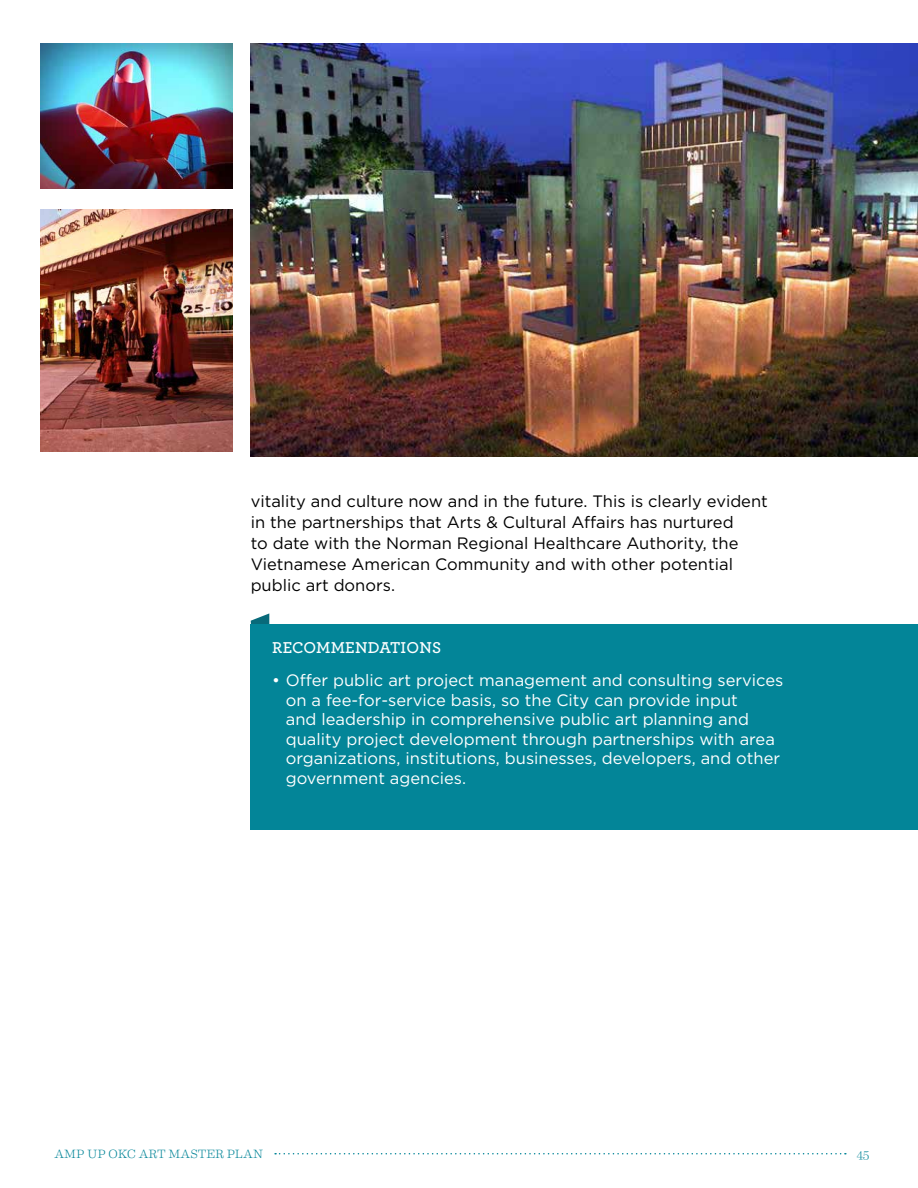
<style>
.page{position:relative;width:918px;height:1188px;background:#fff}
.page>*{position:absolute;margin:0;border:0;box-sizing:border-box;transform-origin:0 0}
.t1{font:16.5px/19.5px "Gotham";color:#fff}
.t2{font:16.5px/21px "Gotham";color:#000}
.t3{font:600 16.5px "Archer Pro";letter-spacing:.01em;color:#fff}
.t4{font:300 12px "Eames Century Modern";letter-spacing:-.015em;color:#038598}
</style>
<div class="page">
<svg style="left:275px;top:1153px;width:571px;height:1px"></svg>
<svg style="left:251px;top:613px;width:18px;height:11px"></svg>
<div style="left:251px;top:624px;width:667px;height:206px;background:#038598"></div>
<img style="left:40px;top:44px;width:193px;height:144px">
<img style="left:251px;top:43px;width:667px;height:413px">
<img style="left:40px;top:210px;width:193px;height:241px">
<p class="t2" style="left:251px;top:490px;width:519px">vitality and culture now and in the future. This is clearly evident in the partnerships that Arts &amp; Cultural Affairs has nurtured<br>to date with the Norman Regional Healthcare Authority, the Vietnamese American Community and with other potential public art donors.</p>
<p class="t3" style="left:272px;top:636px;width:170px">RECOMMENDATIONS</p>
<p class="t1" style="left:286px;top:671px;width:499px;text-indent:-13px">• Offer public art project management and consulting services on a fee-for-service basis, so the City can provide input<br>and leadership in comprehensive public art planning and quality project development through partnerships with area organizations, institutions, businesses, developers, and other government agencies.</p>
<p class="t4" style="left:54px;top:1144px;width:211px">AMP UP OKC ART MASTER PLAN</p>
<p class="t4" style="left:856px;top:1144px;width:15px">45</p>
</div>
